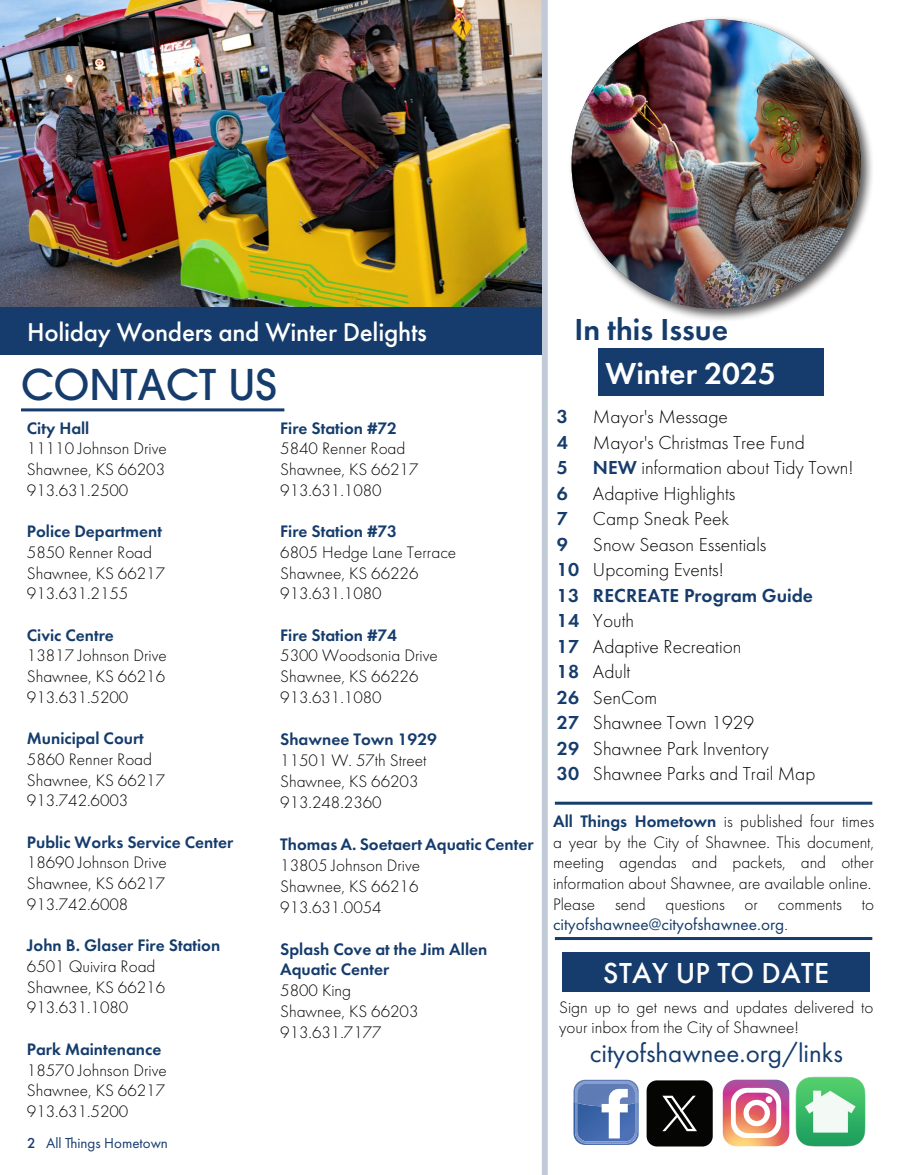
<style>
.page{position:relative;width:905px;height:1175px;background:#fff}
.page>*{position:absolute;margin:0;border:0;box-sizing:border-box;transform-origin:0 0}
.t1{font:500 42px "ITC Avant Garde Pro";color:#153c6c}
.t2{font:600 31.5px "Futura PT";color:#153c6c}
.t3{font:600 31.5px "Futura PT";color:#fff}
.t4{font:500 30px "Futura PT";letter-spacing:.01em;color:#fff}
.t5{font:27px "Futura PT";color:#153c6c}
.t6{font:500 26.7px "Futura PT";letter-spacing:-.01em;color:#fff}
.t7{font:300 19.5px "Futura PT";color:#000}
.t8{font:600 19.5px "Futura PT";color:#153c6c}
.t9{font:300 17.25px/20.7px "Futura PT";color:#000}
.t10{font:600 17.25px "Futura PT";color:#153c6c}
.t11{font:600 17.25px/20.7px "Futura PT";color:#153b6c}
.t12{font:15px "Futura PT";color:#153c6c}
.s1{font-weight:500}
.s2{font-weight:600;color:#153c6c}
.s3{font-weight:400;color:#153c6c}
</style>
<div class="page">
<img style="left:0;top:0;width:541px;height:307px">
<img style="left:795px;top:1076px;width:71px;height:71px">
<svg style="left:573px;top:1079px;width:65px;height:65px"></svg>
<div style="left:646px;top:1080px;width:66px;height:66px;background:#050504;border-radius:10px"></div>
<svg style="left:662px;top:1095px;width:35px;height:36px"></svg>
<svg style="left:722px;top:1079px;width:67px;height:67px"></svg>
<div style="left:765px;top:1096px;width:7px;height:7px;background:#fff;border-radius:50%"></div>
<div style="left:562px;top:952px;width:308px;height:39px;background:#153c6c"></div>
<div style="left:0;top:307px;width:541px;height:48px;background:#153c6c"></div>
<div style="left:542px;top:0;width:6px;height:1174px;background:#c0cbd7"></div>
<hr style="left:555px;top:801px;width:317px;height:3px;background:#153c6c">
<hr style="left:555px;top:937px;width:317px;height:3px;background:#153c6c">
<hr style="left:21px;top:408px;width:263px;height:3px;background:#153c6c">
<div style="left:568px;top:16px;width:306px;height:306px;background:#231f20;opacity:.75"></div>
<img style="left:571px;top:19px;width:289px;height:290px;border-radius:145px">
<div style="left:598px;top:348px;width:226px;height:48px;background:#153c6c"></div>
<p class="t6" style="left:27px;top:316px;width:401px">Holiday Wonders and Winter Delights</p>
<p class="t1" style="left:21px;top:358px;width:257px">CONTACT US</p>
<p class="t10" style="left:27px;top:417px;width:64px">City Hall</p>
<p class="t9" style="left:27px;top:438px;width:141px">11110 Johnson Drive</p>
<p class="t9" style="left:27px;top:459px;width:140px">Shawnee, KS 66203</p>
<p class="t9" style="left:27px;top:480px;width:103px">913.631.2500</p>
<p class="t10" style="left:27px;top:520px;width:137px">Police Department</p>
<p class="t9" style="left:27px;top:542px;width:127px">5850 Renner Road</p>
<p class="t9" style="left:27px;top:562px;width:140px">Shawnee, KS 66217</p>
<p class="t9" style="left:27px;top:583px;width:103px">913.631.2155</p>
<p class="t10" style="left:27px;top:624px;width:89px">Civic Centre</p>
<p class="t9" style="left:27px;top:645px;width:141px">13817 Johnson Drive</p>
<p class="t9" style="left:27px;top:666px;width:140px">Shawnee, KS 66216</p>
<p class="t9" style="left:27px;top:687px;width:103px">913.631.5200</p>
<p class="t10" style="left:27px;top:727px;width:119px">Municipal Court</p>
<p class="t9" style="left:27px;top:749px;width:127px">5860 Renner Road</p>
<p class="t9" style="left:27px;top:769px;width:140px">Shawnee, KS 66217</p>
<p class="t9" style="left:27px;top:790px;width:103px">913.742.6003</p>
<p class="t10" style="left:27px;top:831px;width:208px">Public Works Service Center</p>
<p class="t9" style="left:27px;top:852px;width:141px">18690 Johnson Drive</p>
<p class="t9" style="left:27px;top:873px;width:140px">Shawnee, KS 66217</p>
<p class="t9" style="left:27px;top:894px;width:103px">913.742.6008</p>
<p class="t10" style="left:27px;top:934px;width:195px">John B. Glaser Fire Station</p>
<p class="t9" style="left:27px;top:956px;width:130px">6501 Quivira Road</p>
<p class="t9" style="left:27px;top:976px;width:140px">Shawnee, KS 66216</p>
<p class="t9" style="left:27px;top:997px;width:103px">913.631.1080</p>
<p class="t10" style="left:27px;top:1038px;width:136px">Park Maintenance</p>
<p class="t9" style="left:27px;top:1059px;width:141px">18570 Johnson Drive</p>
<p class="t9" style="left:27px;top:1080px;width:140px">Shawnee, KS 66217</p>
<p class="t9" style="left:27px;top:1101px;width:103px">913.631.5200</p>
<p class="t12" style="left:27px;top:1134px;width:142px"><span class="s1">2</span> All Things Hometown</p>
<p class="t10" style="left:280px;top:417px;width:118px">Fire Station #72</p>
<p class="t9" style="left:280px;top:438px;width:127px">5840 Renner Road</p>
<p class="t9" style="left:280px;top:459px;width:140px">Shawnee, KS 66217</p>
<p class="t9" style="left:280px;top:480px;width:103px">913.631.1080</p>
<p class="t10" style="left:280px;top:520px;width:118px">Fire Station #73</p>
<p class="t9" style="left:280px;top:542px;width:177px">6805 Hedge Lane Terrace</p>
<p class="t9" style="left:280px;top:562px;width:140px">Shawnee, KS 66226</p>
<p class="t9" style="left:280px;top:583px;width:103px">913.631.1080</p>
<p class="t10" style="left:280px;top:624px;width:118px">Fire Station #74</p>
<p class="t9" style="left:280px;top:645px;width:159px">5300 Woodsonia Drive</p>
<p class="t9" style="left:280px;top:666px;width:140px">Shawnee, KS 66226</p>
<p class="t9" style="left:280px;top:687px;width:103px">913.631.1080</p>
<p class="t10" style="left:280px;top:728px;width:158px">Shawnee Town 1929</p>
<p class="t9" style="left:280px;top:750px;width:148px">11501 W. 57th Street</p>
<p class="t9" style="left:280px;top:771px;width:140px">Shawnee, KS 66203</p>
<p class="t9" style="left:280px;top:792px;width:103px">913.248.2360</p>
<p class="t11" style="left:280px;top:833px;width:255px">Thomas A. Soetaert Aquatic Center</p>
<p class="t9" style="left:280px;top:855px;width:141px">13805 Johnson Drive</p>
<p class="t9" style="left:280px;top:876px;width:140px">Shawnee, KS 66216</p>
<p class="t9" style="left:280px;top:897px;width:103px">913.631.0054</p>
<p class="t11" style="left:280px;top:938px;width:209px">Splash Cove at the Jim Allen<br>Aquatic Center</p>
<p class="t9" style="left:280px;top:980px;width:72px">5800 King</p>
<p class="t9" style="left:280px;top:1001px;width:140px">Shawnee, KS 66203</p>
<p class="t9" style="left:280px;top:1022px;width:103px">913.631.7177</p>
<p class="t2" style="left:574px;top:309px;width:155px">In this Issue</p>
<p class="t3" style="left:605px;top:354px;width:172px">Winter 2025</p>
<p class="t8" style="left:557px;top:404px;width:13px">3</p>
<p class="t7" style="left:593px;top:406px;width:136px">Mayor's Message</p>
<p class="t8" style="left:557px;top:430px;width:13px">4</p>
<p class="t7" style="left:593px;top:431px;width:213px">Mayor's Christmas Tree Fund</p>
<p class="t8" style="left:557px;top:455px;width:13px">5</p>
<p class="t7" style="left:593px;top:457px;width:262px"><span class="s2">NEW</span> information about Tidy Town!</p>
<p class="t8" style="left:557px;top:481px;width:13px">6</p>
<p class="t7" style="left:593px;top:482px;width:144px">Adaptive Highlights</p>
<p class="t8" style="left:557px;top:506px;width:13px">7</p>
<p class="t7" style="left:593px;top:508px;width:138px">Camp Sneak Peek</p>
<p class="t8" style="left:557px;top:532px;width:13px">9</p>
<p class="t7" style="left:593px;top:533px;width:175px">Snow Season Essentials</p>
<p class="t7" style="left:557px;top:559px;width:168px"><span class="s2">10</span> Upcoming Events!</p>
<p class="t8" style="left:557px;top:583px;width:258px">13 RECREATE Program Guide</p>
<p class="t7" style="left:557px;top:610px;width:79px"><span class="s2">14</span> Youth</p>
<p class="t7" style="left:557px;top:635px;width:186px"><span class="s2">17</span> Adaptive Recreation</p>
<p class="t7" style="left:557px;top:661px;width:75px"><span class="s2">18</span> Adult</p>
<p class="t7" style="left:557px;top:686px;width:102px"><span class="s2">26</span> SenCom</p>
<p class="t7" style="left:557px;top:712px;width:199px"><span class="s2">27</span> Shawnee Town 1929</p>
<p class="t7" style="left:557px;top:737px;width:213px"><span class="s2">29</span> Shawnee Park Inventory</p>
<p class="t7" style="left:557px;top:763px;width:260px"><span class="s2">30</span> Shawnee Parks and Trail Map</p>
<p class="t9" style="left:553px;top:811px;width:322px;text-align:justify"><span class="s2">All Things Hometown</span> is published four times a year by the City of Shawnee. This document, meeting agendas and packets, and other information about Shawnee, are available online.</p>
<p class="t9" style="left:553px;top:893px;width:322px">Please send questions or comments to <span class="s3">cityofshawnee@cityofshawnee.org</span>.</p>
<p class="t4" style="left:603px;top:955px;width:227px">STAY UP TO DATE</p>
<p class="t9" style="left:559px;top:996px;width:316px">Sign up to get news and updates delivered to your inbox from the City of Shawnee!</p>
<p class="t5" style="left:589px;top:1036px;width:255px">cityofshawnee.org/links</p>
</div>
